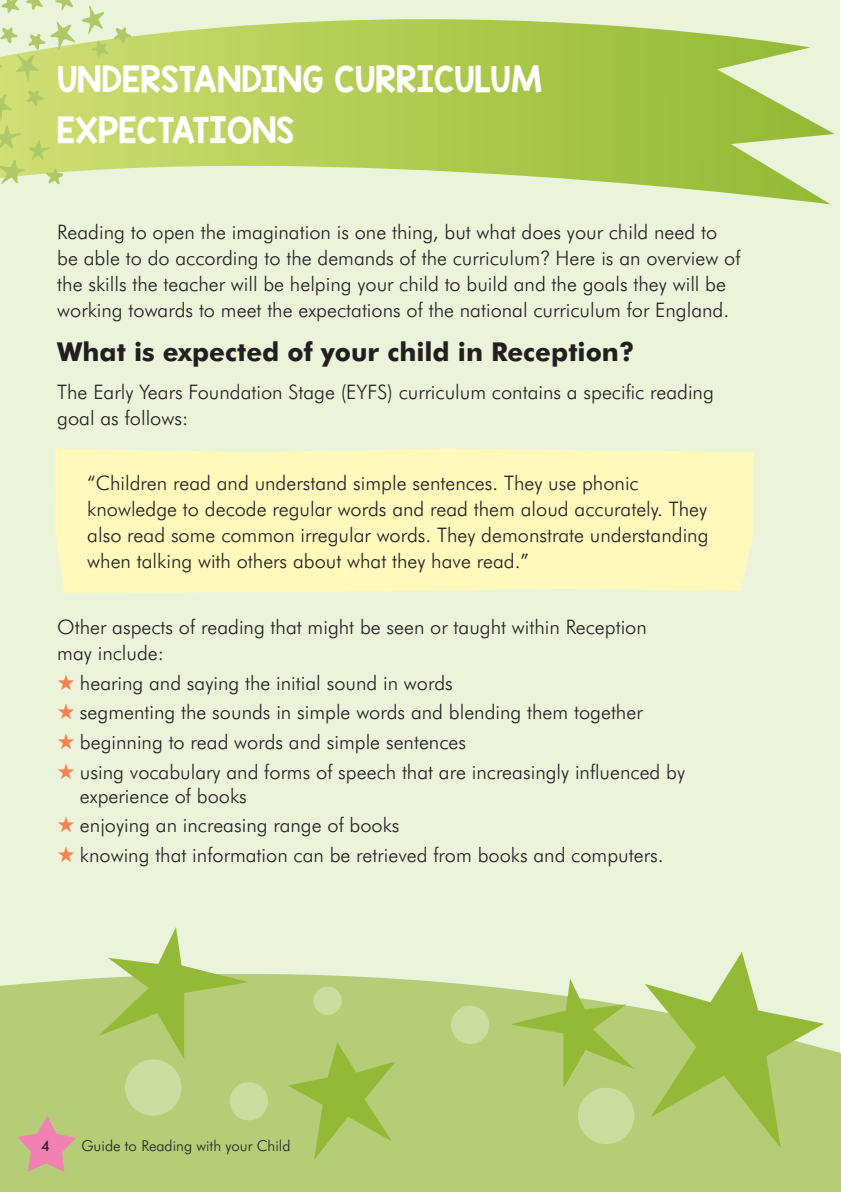
<style>
.page{position:relative;width:841px;height:1192px;background:#fff}
.page>*{position:absolute;margin:0;border:0;box-sizing:border-box;transform-origin:0 0}
.t1{font:30.4px/50px "KG Blank Space Solid";color:#fff}
.t2{font:700 26px "Futura BT";color:#231f20}
.t3{font:300 20px/26px "Futura BT";color:#231f20}
.t4{font:300 15px "Futura BT";color:#231f20}
.t5{font:500 14.6px "Futura BT";color:#231f20}
.s1{font-family:"Avenir"}
.s2{color:#f58250}
</style>
<div class="page">
<hr style="left:840px;top:0;width:1px;height:1192px;background:#f5f9ec">
<div style="left:0;top:0;width:840px;height:1192px;background:#ebf4db"></div>
<svg style="left:0;top:19px;width:834px;height:185px"></svg>
<div style="left:0;top:973px;width:644px;height:219px;background:#b4cd76"></div>
<svg style="left:288px;top:1042px;width:107px;height:118px"></svg>
<svg style="left:508px;top:978px;width:126px;height:110px"></svg>
<div style="left:577px;top:1087px;width:57px;height:57px;background:#cbdc9f;border-radius:50%"></div>
<div style="left:125px;top:1059px;width:56px;height:56px;background:#cbdc9f;border-radius:50%"></div>
<div style="left:451px;top:1005px;width:38px;height:39px;background:#cbdc9f;border-radius:50%"></div>
<div style="left:229px;top:1082px;width:39px;height:38px;background:#cbdc9f;border-radius:50%"></div>
<div style="left:313px;top:986px;width:28px;height:29px;background:#cbdc9f;border-radius:50%"></div>
<div style="left:55px;top:448px;width:698px;height:145px;background:#fff9bc"></div>
<svg style="left:98px;top:927px;width:152px;height:133px"></svg>
<svg style="left:114px;top:27px;width:17px;height:16px"></svg>
<svg style="left:0;top:90px;width:63px;height:94px"></svg>
<svg style="left:13px;top:1111px;width:67px;height:65px"></svg>
<svg style="left:0;top:0;width:108px;height:82px"></svg>
<svg style="left:644px;top:952px;width:197px;height:240px"></svg>
<h1 class="t1" style="left:57px;top:54px;width:486px">UNDERSTANDING CURRICULUM<br>EXPECTATIONS</h1>
<p class="t3" style="left:57px;top:219px;width:684px">Reading to open the imagination is one thing, but what does your child need to be able to do according to the demands of the curriculum<span class="s1">?</span> Here is an overview of the skills the teacher will be helping your child to build and the goals they will be working towards to meet the expectations of the national curriculum for England.</p>
<h2 class="t2" style="left:57px;top:336px;width:578px">What is expected of your child in Reception?</h2>
<p class="t3" style="left:57px;top:378px;width:657px">The Early Years Foundation Stage (EYFS) curriculum contains a specific reading goal as follows:</p>
<p class="t3" style="left:87px;top:470px;width:622px">“Children read and understand simple sentences. They use phonic knowledge to decode regular words and read them aloud accurately. They also read some common irregular words. They demonstrate understanding when talking with others about what they have read.”</p>
<p class="t3" style="left:57px;top:613px;width:590px">Other aspects of reading that might be seen or taught within Reception may include:</p>
<p class="t3" style="left:57px;top:669px;width:397px"><span class="s2">★</span> hearing and saying the initial sound in words</p>
<p class="t3" style="left:57px;top:699px;width:586px"><span class="s2">★</span> segmenting the sounds in simple words and blending them together</p>
<p class="t3" style="left:57px;top:729px;width:410px"><span class="s2">★</span> beginning to read words and simple sentences</p>
<p class="t3" style="left:80px;top:759px;width:606px;line-height:24px;text-indent:-23px"><span class="s2">★</span> using vocabulary and forms of speech that are increasingly influenced by experience of books</p>
<p class="t3" style="left:57px;top:812px;width:343px"><span class="s2">★</span> enjoying an increasing range of books</p>
<p class="t3" style="left:57px;top:842px;width:607px"><span class="s2">★</span> knowing that information can be retrieved from books and computers.</p>
<p class="t5" style="left:41px;top:1137px;width:10px">4</p>
<p class="t4" style="left:81px;top:1136px;width:210px">Guide to Reading with your Child</p>
</div>
